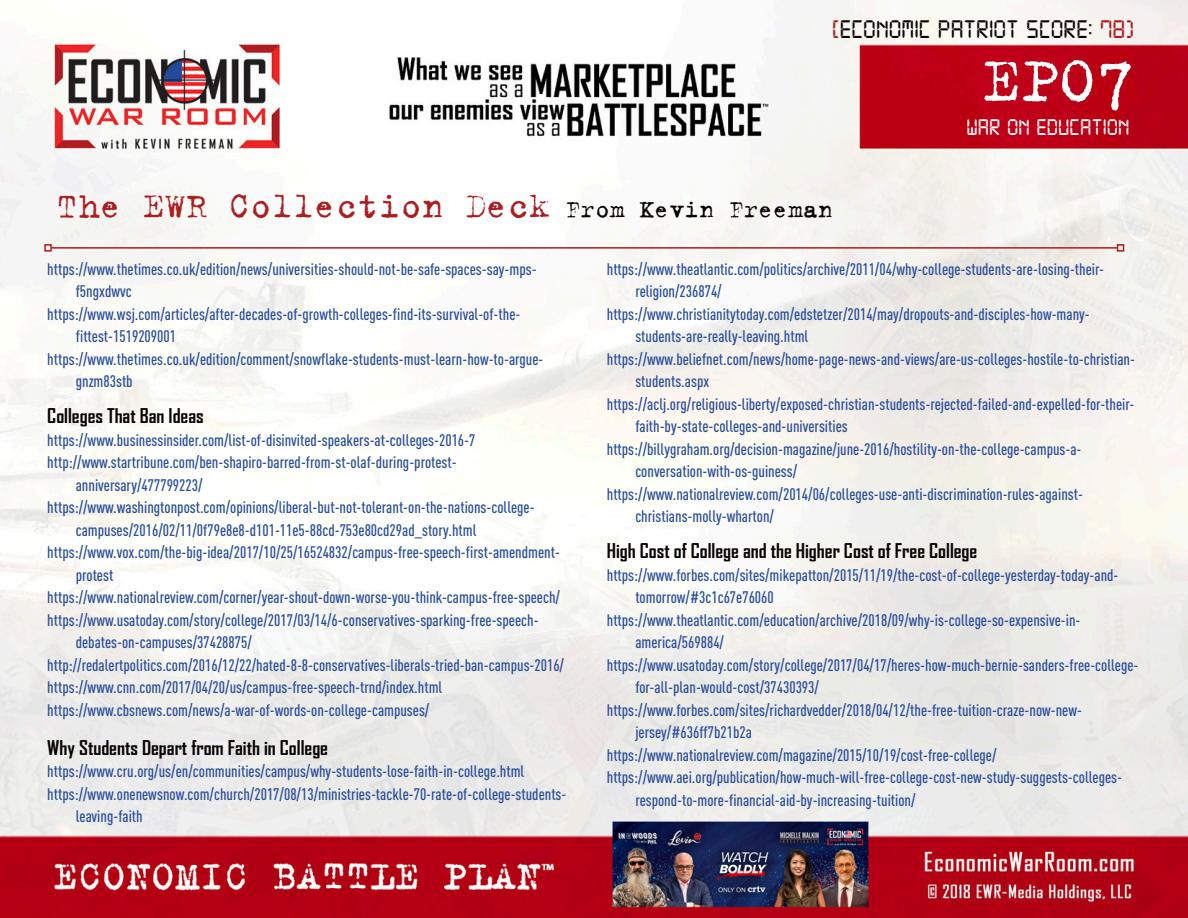
<style>
.page{position:relative;width:1188px;height:918px;background:#fff}
.page>*{position:absolute;margin:0;border:0;box-sizing:border-box;transform-origin:0 0}
.t1{font:69px "Trixie";color:#fff}
.t2{font:39px "Trixie Text";color:#aa1e21}
.t3{font:27px "Digital 7";color:#080302}
.t4{font:24px "Digital 7";color:#fff}
.t5{font:700 19.5px "Agency FB";color:#080302}
.t6{font:500 16.5px/22.5px "DIN Cond";color:#284c9b}
.s1{color:#aa1e21}
.s2{font-size:27px;color:#080302}
</style>
<div class="page">
<img style="left:0;top:0;width:1188px;height:918px">
<hr style="left:51px;top:247px;width:1067px;height:2px;background:#aa1e21">
<div style="left:44px;top:244px;width:8px;height:8px;border:2px solid #aa1e21"></div>
<div style="left:1117px;top:244px;width:7px;height:8px;border:2px solid #aa1e21"></div>
<h3 class="t3" style="left:832px;top:18px;width:303px"><span class="s1">[</span>ECONOMIC PATRIOT SCORE: <span class="s1">78)</span></h3>
<p class="t2" style="left:57px;top:182px;width:777px">The EWR Collection Deck <span class="s2">From Kevin Freeman</span></p>
<h1 class="t1" style="left:982px;top:35px;width:153px">EP07</h1>
<h3 class="t4" style="left:966px;top:116px;width:165px">WAR ON EDUCATION</h3>
<p class="t6" style="left:76px;top:257px;width:462px;text-indent:-28px">https://www.thetimes.co.uk/edition/news/universities-should-not-be-safe-spaces-say-mps&shy;f5ngxdwvc</p>
<p class="t6" style="left:76px;top:302px;width:446px;text-indent:-28px">https://www.wsj.com/articles/after-decades-of-growth-colleges-find-its-survival-of-the&shy;fittest-1519209001</p>
<p class="t6" style="left:76px;top:347px;width:469px;text-indent:-28px">https://www.thetimes.co.uk/edition/comment/snowflake-students-must-learn-how-to-argue&shy;gnzm83stb</p>
<p class="t5" style="left:47px;top:405px;width:158px">Colleges That Ban Ideas</p>
<p class="t6" style="left:47px;top:428px;width:430px">https://www.businessinsider.com/list-of-disinvited-speakers-at-colleges-2016-7</p>
<p class="t6" style="left:76px;top:451px;width:383px;text-indent:-28px">http://www.startribune.com/ben-shapiro-barred-from-st-olaf-during-protest&shy;anniversary/477799223/</p>
<p class="t6" style="left:76px;top:496px;width:460px;text-indent:-28px">https://www.washingtonpost.com/opinions/liberal-but-not-tolerant-on-the-nations-college&shy;campuses/2016/02/11/0f79e8e8-d101-11e5-88cd-753e80cd29ad_story.html</p>
<p class="t6" style="left:76px;top:541px;width:486px;text-indent:-28px">https://www.vox.com/the-big-idea/2017/10/25/16524832/campus-free-speech-first-amendment&shy;protest</p>
<p class="t6" style="left:47px;top:586px;width:514px">https://www.nationalreview.com/corner/year-shout-down-worse-you-think-campus-free-speech/</p>
<p class="t6" style="left:76px;top:608px;width:464px;text-indent:-28px">https://www.usatoday.com/story/college/2017/03/14/6-conservatives-sparking-free-speech&shy;debates-on-campuses/37428875/</p>
<p class="t6" style="left:47px;top:653px;width:518px">http://redalertpolitics.com/2016/12/22/hated-8-8-conservatives-liberals-tried-ban-campus-2016/</p>
<p class="t6" style="left:47px;top:676px;width:397px">https://www.cnn.com/2017/04/20/us/campus-free-speech-trnd/index.html</p>
<p class="t6" style="left:47px;top:698px;width:384px">https://www.cbsnews.com/news/a-war-of-words-on-college-campuses/</p>
<p class="t5" style="left:47px;top:736px;width:282px">Why Students Depart from Faith in College</p>
<p class="t6" style="left:47px;top:760px;width:479px">https://www.cru.org/us/en/communities/campus/why-students-lose-faith-in-college.html</p>
<p class="t6" style="left:76px;top:782px;width:492px;text-indent:-28px">https://www.onenewsnow.com/church/2017/08/13/ministries-tackle-70-rate-of-college-students&shy;leaving-faith</p>
<p class="t6" style="left:635px;top:257px;width:470px;text-indent:-28px">https://www.theatlantic.com/politics/archive/2011/04/why-college-students-are-losing-their&shy;religion/236874/</p>
<p class="t6" style="left:635px;top:302px;width:456px;text-indent:-28px">https://www.christianitytoday.com/edstetzer/2014/may/dropouts-and-disciples-how-many&shy;students-are-really-leaving.html</p>
<p class="t6" style="left:635px;top:347px;width:501px;text-indent:-28px">https://www.beliefnet.com/news/home-page-news-and-views/are-us-colleges-hostile-to-christian&shy;students.aspx</p>
<p class="t6" style="left:635px;top:392px;width:501px;text-indent:-28px">https://aclj.org/religious-liberty/exposed-christian-students-rejected-failed-and-expelled-for-their&shy;faith-by-state-colleges-and-universities</p>
<p class="t6" style="left:635px;top:437px;width:448px;text-indent:-28px">https://billygraham.org/decision-magazine/june-2016/hostility-on-the-college-campus-a&shy;conversation-with-os-guiness/</p>
<p class="t6" style="left:635px;top:482px;width:449px;text-indent:-28px">https://www.nationalreview.com/2014/06/colleges-use-anti-discrimination-rules-against&shy;christians-molly-wharton/</p>
<p class="t5" style="left:607px;top:540px;width:372px">High Cost of College and the Higher Cost of Free College</p>
<p class="t6" style="left:635px;top:563px;width:485px;text-indent:-28px">https://www.forbes.com/sites/mikepatton/2015/11/19/the-cost-of-college-yesterday-today-and&shy;tomorrow/#3c1c67e76060</p>
<p class="t6" style="left:635px;top:608px;width:447px;text-indent:-28px">https://www.theatlantic.com/education/archive/2018/09/why-is-college-so-expensive-in&shy;america/569884/</p>
<p class="t6" style="left:635px;top:653px;width:505px;text-indent:-28px">https://www.usatoday.com/story/college/2017/04/17/heres-how-much-bernie-sanders-free-college&shy;for-all-plan-would-cost/37430393/</p>
<p class="t6" style="left:635px;top:698px;width:448px;text-indent:-28px">https://www.forbes.com/sites/richardvedder/2018/04/12/the-free-tuition-craze-now-new&shy;jersey/#636ff7b21b2a</p>
<p class="t6" style="left:607px;top:743px;width:391px">https://www.nationalreview.com/magazine/2015/10/19/cost-free-college/</p>
<p class="t6" style="left:635px;top:766px;width:488px;text-indent:-28px">https://www.aei.org/publication/how-much-will-free-college-cost-new-study-suggests-colleges&shy;respond-to-more-financial-aid-by-increasing-tuition/</p>
</div>
